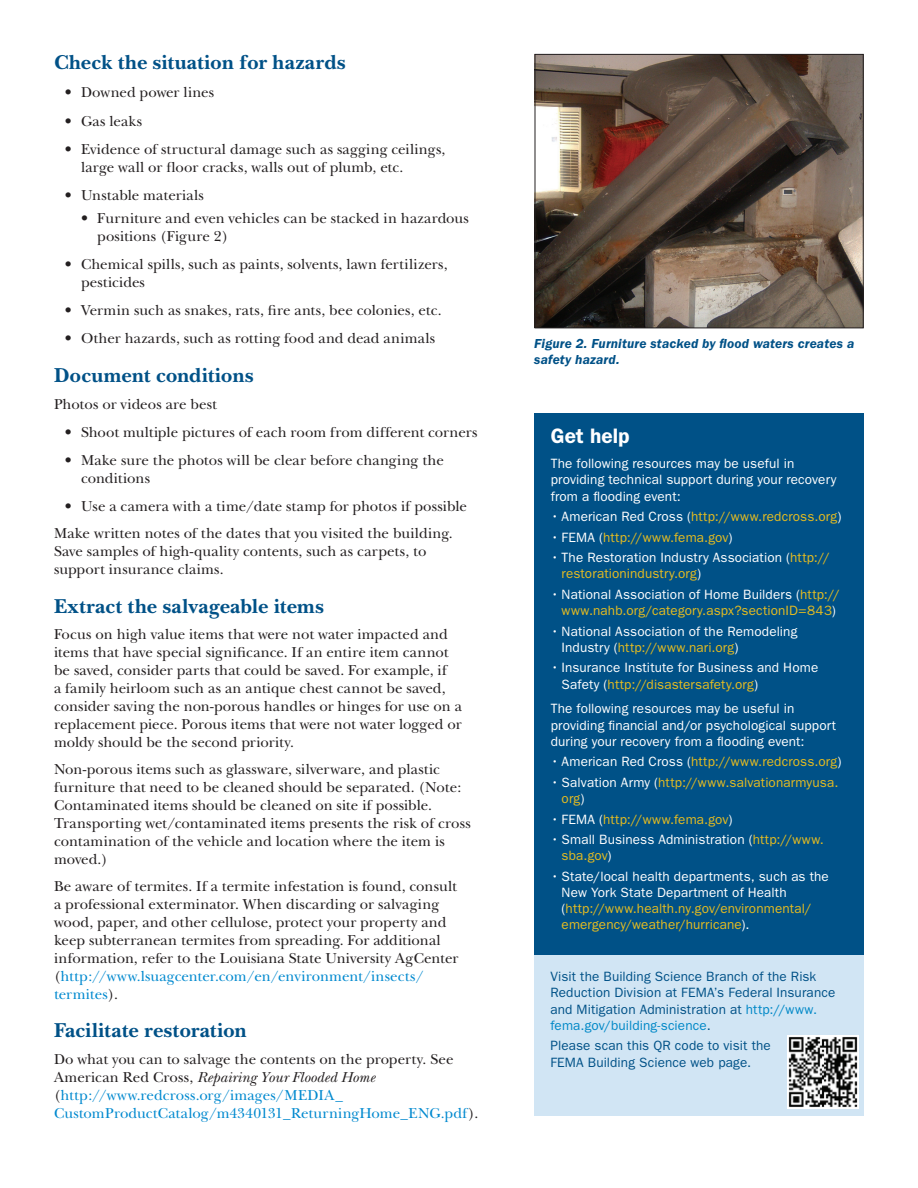
<style>
.page{position:relative;width:918px;height:1188px;background:#fff}
.page>*{position:absolute;margin:0;border:0;box-sizing:border-box;transform-origin:0 0}
.Head{font:700 21px "New Baskerville";letter-spacing:.01em;color:#005187}
.Head_Rev{font:600 21px "ITC Franklin Gothic Std";letter-spacing:-.005em;color:#fff}
.Body{font:15px/18px "New Baskerville";letter-spacing:.005em;color:#231f20}
.Body-2{font:15px/18px "New Baskerville";letter-spacing:.01em;color:#0089cf}
.Body-3{font:15px "New Baskerville";letter-spacing:.025em;color:#231f20}
.sidebar_body_rev{font:13.5px/16.2px "ITC Franklin Gothic Std";letter-spacing:.01em;color:#fff}
.t1{font:13.5px/16.2px "ITC Franklin Gothic Std";letter-spacing:.01em;color:#e6bc20;text-align:center}
.Body_Sidebar{font:13.5px/16.2px "ITC Franklin Gothic Std";letter-spacing:.01em;color:#005187}
.HGCC_caption{font:italic 600 13.5px/15.8px "ITC Franklin Gothic Std";letter-spacing:.01em;color:#005187}
.s1{color:#0089cf}
.s2{color:#231f20}
.s3{font-style:italic;color:#231f20}
.s4{color:#fff}
.s5{color:#e6bc20}
.s6{color:#0088c7}
</style>
<div class="page">
<div style="left:535px;top:413px;width:329px;height:543px;background:#005187"></div>
<img style="left:537px;top:56px;width:325px;height:270px">
<div style="left:535px;top:54px;width:329px;height:274px;border:1px solid #231f20"></div>
<div style="left:534px;top:956px;width:330px;height:160px;background:#d1e5f4"></div>
<img style="left:787px;top:1036px;width:72px;height:72px">
<p class="Head" style="left:54px;top:50px;width:293px">Check the situation for hazards</p>
<p class="Body" style="left:65px;top:84px;width:151px">• Downed power lines</p>
<p class="Body-3" style="left:65px;top:112px;width:79px">• Gas leaks</p>
<p class="Body" style="left:81px;top:140px;width:366px;text-indent:-16px">• Evidence of structural damage such as sagging ceilings, large wall or floor cracks, walls out of plumb, etc.</p>
<p class="Body" style="left:65px;top:186px;width:141px">• Unstable materials</p>
<p class="Body" style="left:97px;top:209px;width:373px;text-indent:-16px">• Furniture and even vehicles can be stacked in hazardous positions (Figure 2)</p>
<p class="Body" style="left:81px;top:255px;width:368px;text-indent:-16px">• Chemical spills, such as paints, solvents, lawn fertilizers, pesticides</p>
<p class="Body" style="left:65px;top:302px;width:378px">• Vermin such as snakes, rats, fire ants, bee colonies, etc.</p>
<p class="Body" style="left:65px;top:330px;width:372px">• Other hazards, such as rotting food and dead animals</p>
<p class="Head" style="left:54px;top:363px;width:201px">Document conditions</p>
<p class="Body" style="left:54px;top:395px;width:165px">Photos or videos are best</p>
<p class="Body" style="left:65px;top:423px;width:414px">• Shoot multiple pictures of each room from different corners</p>
<p class="Body" style="left:81px;top:451px;width:364px;text-indent:-16px">• Make sure the photos will be clear before changing the conditions</p>
<p class="Body" style="left:65px;top:498px;width:404px">• Use a camera with a time/date stamp for photos if possible</p>
<p class="Body" style="left:54px;top:524px;width:400px">Make written notes of the dates that you visited the building.<br>Save samples of high-quality contents, such as carpets, to support insurance claims.</p>
<p class="Head" style="left:54px;top:594px;width:271px">Extract the salvageable items</p>
<p class="Body" style="left:54px;top:625px;width:410px">Focus on high value items that were not water impacted and items that have special significance. If an entire item cannot be saved, consider parts that could be saved. For example, if<br>a family heirloom such as an antique chest cannot be saved, consider saving the non-porous handles or hinges for use on a replacement piece. Porous items that were not water logged or moldy should be the second priority.</p>
<p class="Body" style="left:54px;top:760px;width:418px">Non-porous items such as glassware, silverware, and plastic furniture that need to be cleaned should be separated. (Note:<br>Contaminated items should be cleaned on site if possible.<br>Transporting wet/contaminated items presents the risk of cross contamination of the vehicle and location where the item is moved.)</p>
<p class="Body" style="left:54px;top:877px;width:406px">Be aware of termites. If a termite infestation is found, consult a professional exterminator. When discarding or salvaging wood, paper, and other cellulose, protect your property and keep subterranean termites from spreading. For additional information, refer to the Louisiana State University AgCenter (<span class="s1">http://www.lsuagcenter.com/en/environment/insects/ termites</span>).</p>
<p class="Head" style="left:54px;top:1018px;width:194px">Facilitate restoration</p>
<p class="Body-2" style="left:54px;top:1050px;width:426px"><span class="s2">Do what you can to salvage the contents on the property. See American Red Cross,</span> <span class="s3">Repairing Your Flooded Home </span><span class="s2">(</span>http://www.redcross.org/images/MEDIA_ CustomProductCatalog/m4340131_ReturningHome_ENG.pdf<span class="s2">).</span></p>
<p class="HGCC_caption" style="left:534px;top:336px;width:322px">Figure 2. Furniture stacked by flood waters creates a safety hazard.</p>
<p class="Head_Rev" style="left:551px;top:424px;width:80px">Get help</p>
<p class="sidebar_body_rev" style="left:551px;top:456px;width:287px">The following resources may be useful in providing technical support during your recovery from a flooding event:</p>
<p class="t1" style="left:551px;top:509px;width:292px"><span class="s4">• American Red Cross (</span>http://www.redcross.org<span class="s4">)</span></p>
<p class="t1" style="left:551px;top:529px;width:183px"><span class="s4">• FEMA (</span>http://www.fema.gov<span class="s4">)</span></p>
<p class="sidebar_body_rev" style="left:562px;top:550px;width:270px;text-indent:-11px">• The Restoration Industry Association (<span class="s5">http:// restorationindustry.org</span>)</p>
<p class="t1" style="left:551px;top:586px;width:291px"><span class="s4">• National Association of Home Builders (</span>http:// www.nahb.org/category.aspx?sectionID=843<span class="s4">)</span></p>
<p class="sidebar_body_rev" style="left:562px;top:623px;width:237px;text-indent:-11px">• National Association of the Remodeling<br>Industry (<span class="s5">http://www.nari.org</span>)</p>
<p class="sidebar_body_rev" style="left:562px;top:660px;width:258px;text-indent:-11px">• Insurance Institute for Business and Home<br>Safety (<span class="s5">http://disastersafety.org</span>)</p>
<p class="sidebar_body_rev" style="left:551px;top:701px;width:287px">The following resources may be useful in providing financial and/or psychological support during your recovery from a flooding event:</p>
<p class="t1" style="left:551px;top:754px;width:292px"><span class="s4">• American Red Cross (</span>http://www.redcross.org<span class="s4">)</span></p>
<p class="t1" style="left:562px;top:774px;width:278px;text-align:left;text-indent:-11px"><span class="s4">• Salvation Army (</span>http://www.salvationarmyusa. org<span class="s4">)</span></p>
<p class="t1" style="left:551px;top:811px;width:183px"><span class="s4">• FEMA (</span>http://www.fema.gov<span class="s4">)</span></p>
<p class="sidebar_body_rev" style="left:562px;top:832px;width:264px;text-indent:-11px">• Small Business Administration (<span class="s5">http://www. sba.gov</span>)</p>
<p class="sidebar_body_rev" style="left:562px;top:868px;width:269px;text-indent:-11px">• State/local health departments, such as the New York State Department of Health (<span class="s5">http://www.health.ny.gov/environmental/ emergency/weather/hurricane</span>).</p>
<p class="Body_Sidebar" style="left:550px;top:969px;width:286px">Visit the Building Science Branch of the Risk Reduction Division at FEMA’s Federal Insurance and Mitigation Administration at <span class="s6">http://www. fema.gov/building-science</span>.</p>
<p class="Body_Sidebar" style="left:550px;top:1038px;width:222px">Please scan this QR code to visit the<br>FEMA Building Science web page.</p>
</div>
